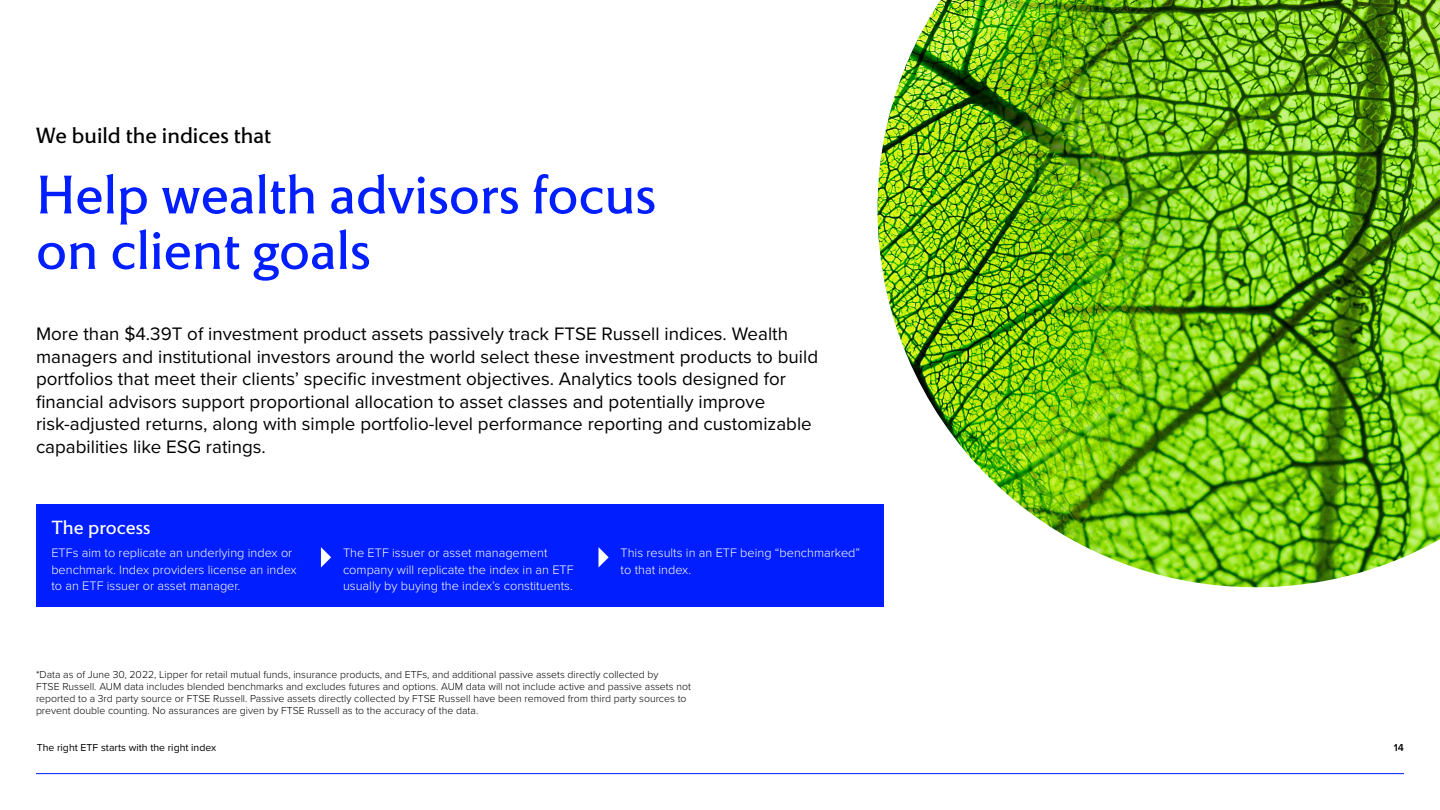
<style>
.page{position:relative;width:1440px;height:810px;background:#fff}
.page>*{position:absolute;margin:0;border:0;box-sizing:border-box;transform-origin:0 0}
.t1{font:55.5px/55.5px "LSEG Motto";color:#001eff}
.t2{font:22.5px "LSEG Motto";color:#000}
.t3{font:19.5px "LSEG Motto";color:#fff}
.t4{font:18.75px/22.5px "Proxima Nova";color:#000}
.t5{font:300 12.75px/16.5px "Proxima Nova";color:#fff}
.t6{font:300 10.5px/12px "Proxima Nova";color:#000}
.t7{font:10.5px "Proxima Nova";color:#000}
.t8{font:600 10.5px "Proxima Nova";color:#000}
</style>
<div class="page">
<hr style="left:36px;top:773px;width:1368px;height:1px;background:#001eff">
<img style="left:878px;top:0;width:562px;height:587px">
<div style="left:36px;top:504px;width:847px;height:102px;background:#001eff"></div>
<svg style="left:321px;top:547px;width:10px;height:21px"></svg>
<svg style="left:598px;top:547px;width:11px;height:21px"></svg>
<p class="t2" style="left:36px;top:122px;width:237px">We build the indices that</p>
<h1 class="t1" style="left:36px;top:167px;width:622px">Help wealth advisors focus on client goals</h1>
<p class="t4" style="left:36px;top:322px;width:784px">More than $4.39T of investment product assets passively track FTSE Russell indices. Wealth managers and institutional investors around the world select these investment products to build portfolios that meet their clients’ specific investment objectives. Analytics tools designed for financial advisors support proportional allocation to asset classes and potentially improve risk-adjusted returns, along with simple portfolio-level performance reporting and customizable capabilities like ESG ratings.</p>
<p class="t3" style="left:51px;top:516px;width:100px">The process</p>
<p class="t5" style="left:51px;top:544px;width:247px">ETFs aim to replicate an underlying index or benchmark. Index providers license an index to an ETF issuer or asset manager.</p>
<p class="t5" style="left:343px;top:544px;width:232px">The ETF issuer or asset management company will replicate the index in an ETF usually by buying the index’s constituents.</p>
<p class="t5" style="left:621px;top:544px;width:241px">This results in an ETF being “benchmarked” to that index.</p>
<p class="t6" style="left:36px;top:668px;width:656px">*Data as of June 30, 2022, Lipper for retail mutual funds, insurance products, and ETFs, and additional passive assets directly collected by<br>FTSE Russell. AUM data includes blended benchmarks and excludes futures and options. AUM data will not include active and passive assets not reported to a 3rd party source or FTSE Russell. Passive assets directly collected by FTSE Russell have been removed from third party sources to prevent double counting. No assurances are given by FTSE Russell as to the accuracy of the data.</p>
<p class="t7" style="left:37px;top:740px;width:181px">The right ETF starts with the right index</p>
<p class="t8" style="left:1394px;top:740px;width:12px">14</p>
</div>
